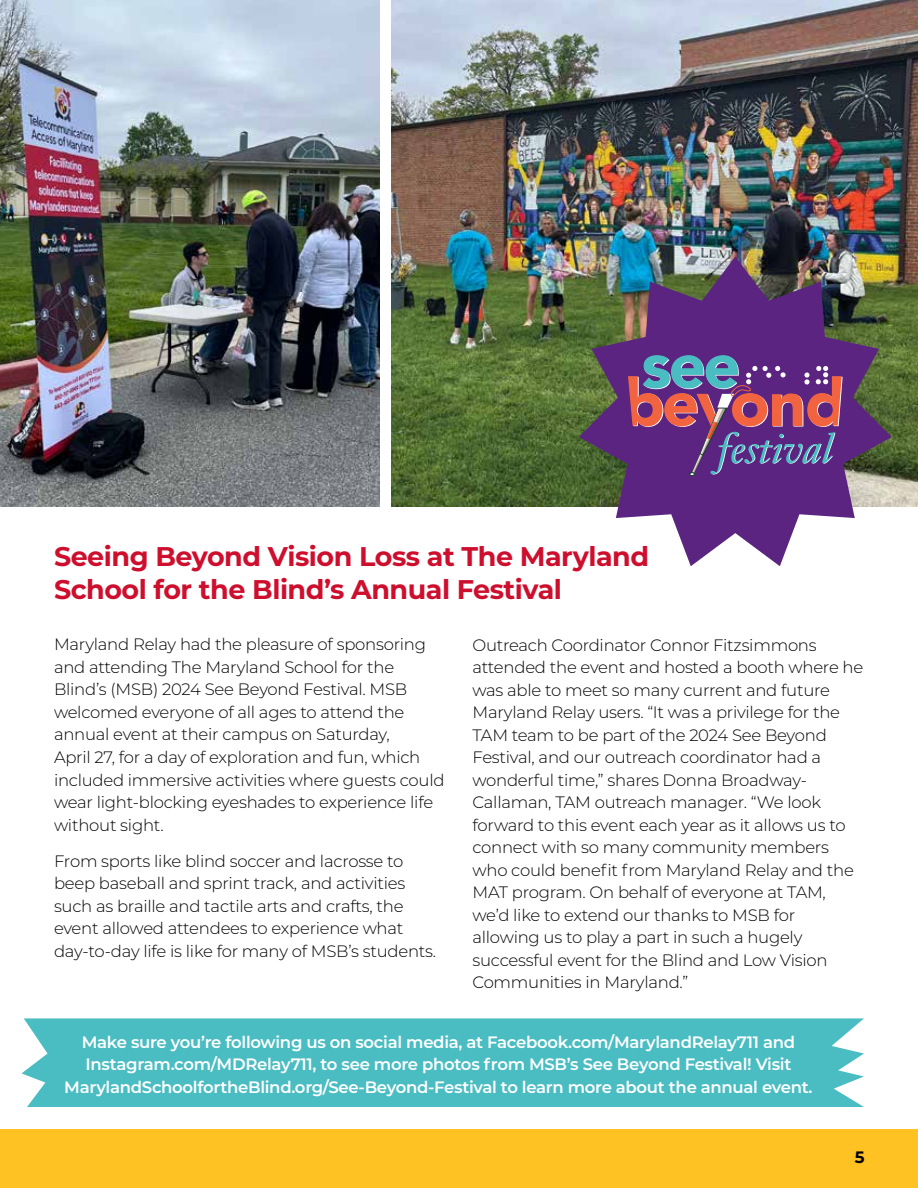
<style>
.page{position:relative;width:918px;height:1188px;background:#fff}
.page>*{position:absolute;margin:0;border:0;box-sizing:border-box;transform-origin:0 0}
.t1{font:700 27px/32.4px "Montserrat";letter-spacing:-.02em;color:#ce0e2d}
.t2{font:300 16.5px/22.5px "Montserrat";letter-spacing:-.015em;color:#000}
.t3{font:600 16.5px/22.5px "Montserrat";letter-spacing:-.02em;color:#fff;text-align:center}
.t4{font:700 16.5px "Montserrat";color:#000}
</style>
<div class="page">
<div style="left:0;top:1129px;width:918px;height:59px;background:#ffc222"></div>
<div style="left:22px;top:1018px;width:842px;height:89px;background:#4abdc2"></div>
<img style="left:0;top:0;width:380px;height:506px">
<img style="left:392px;top:0;width:526px;height:506px">
<img style="left:579px;top:256px;width:313px;height:310px">
<svg style="left:628px;top:355px;width:215px;height:121px;background:#794a83"></svg>
<h1 class="t1" style="left:54px;top:539px;width:597px">Seeing Beyond Vision Loss at The Maryland<br>School for the Blind’s Annual Festival</h1>
<p class="t2" style="left:54px;top:633px;width:392px">Maryland Relay had the pleasure of sponsoring and attending The Maryland School for the Blind’s (MSB) 2024 See Beyond Festival. MSB welcomed everyone of all ages to attend the annual event at their campus on Saturday,<br>April 27, for a day of exploration and fun, which included immersive activities where guests could wear light-blocking eyeshades to experience life without sight.</p>
<p class="t2" style="left:54px;top:849px;width:384px">From sports like blind soccer and lacrosse to beep baseball and sprint track, and activities such as braille and tactile arts and crafts, the event allowed attendees to experience what day-to-day life is like for many of MSB’s students.</p>
<p class="t2" style="left:473px;top:633px;width:392px">Outreach Coordinator Connor Fitzsimmons attended the event and hosted a booth where he was able to meet so many current and future Maryland Relay users. “It was a privilege for the TAM team to be part of the 2024 See Beyond Festival, and our outreach coordinator had a wonderful time,” shares Donna Broadway-Callaman, TAM outreach manager. “We look forward to this event each year as it allows us to connect with so many community members who could benefit from Maryland Relay and the MAT program. On behalf of everyone at TAM, we’d like to extend our thanks to MSB for allowing us to play a part in such a hugely successful event for the Blind and Low Vision Communities in Maryland.”</p>
<p class="t3" style="left:64px;top:1030px;width:750px">Make sure you’re following us on social media, at Facebook.com/MarylandRelay711 and<br>Instagram.com/MDRelay711, to see more photos from MSB’s See Beyond Festival! Visit<br>MarylandSchoolfortheBlind.org/See-Beyond-Festival to learn more about the annual event.</p>
<p class="t4" style="left:855px;top:1146px;width:11px">5</p>
</div>
